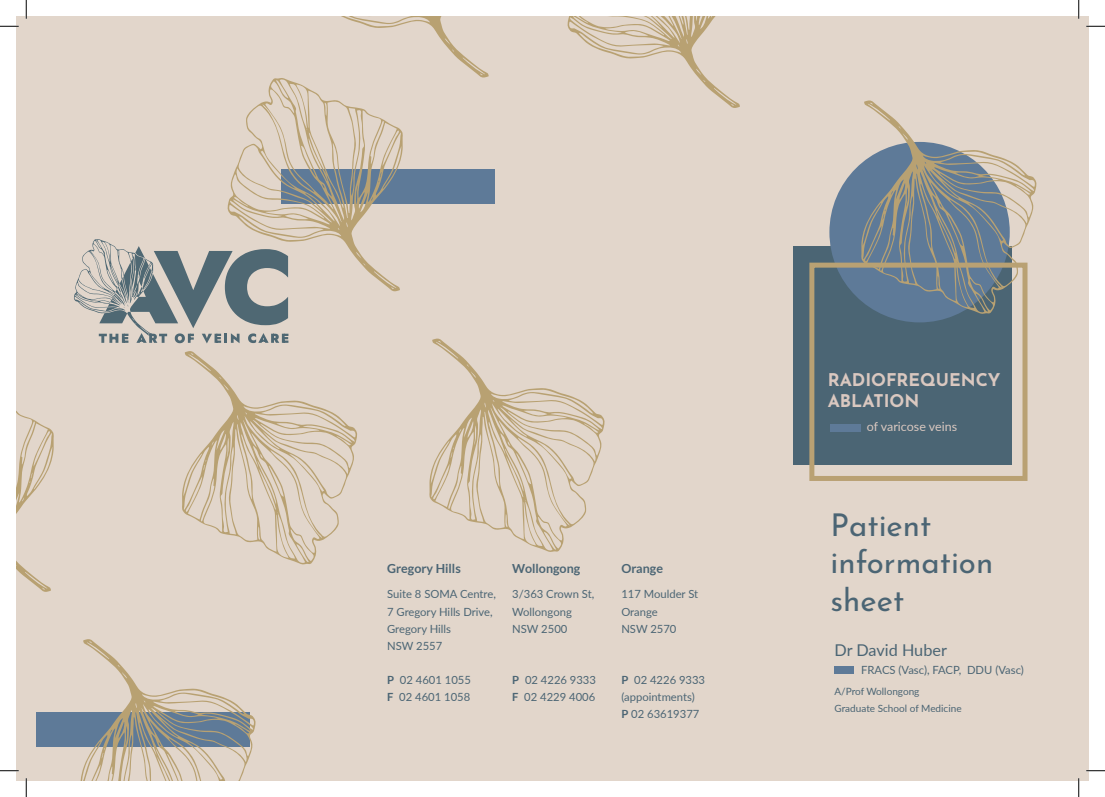
<style>
.page{position:relative;width:1105px;height:797px;background:#fff}
.page>*{position:absolute;margin:0;border:0;box-sizing:border-box;transform-origin:0 0}
.t1{font:31.25px/37.5px "Josefin Sans";color:#4b6574}
.t2{font:700 17.5px/21px "Josefin Sans";color:#dac8c0}
.t3{font:16.25px "Lato";color:#4b6574}
.t4{font:700 12.5px "Lato";color:#4b6574}
.t5{font:12.5px "Lato";color:#dac8c0}
.t6{font:11.25px/17px "Lato";color:#4b6574}
.t7{font:10px/17px "Lato";color:#4b6574}
.s1{font-weight:700}
</style>
<div class="page">
<div style="left:16px;top:16px;width:1073px;height:764px;background:#e2d6cb"></div>
<div style="left:282px;top:169px;width:213px;height:34px;background:#5e7a98"></div>
<svg style="left:341px;top:16px;width:148px;height:62px"></svg>
<svg style="left:567px;top:16px;width:173px;height:92px"></svg>
<svg style="left:227px;top:78px;width:176px;height:213px"></svg>
<svg style="left:429px;top:338px;width:176px;height:214px"></svg>
<svg style="left:182px;top:351px;width:175px;height:213px"></svg>
<svg style="left:16px;top:411px;width:38px;height:181px"></svg>
<div style="left:36px;top:711px;width:214px;height:35px;background:#5e7a98"></div>
<svg style="left:80px;top:639px;width:176px;height:141px"></svg>
<div style="left:794px;top:247px;width:218px;height:218px;background:#4b6574"></div>
<div style="left:829px;top:142px;width:181px;height:180px;background:#5e7a98;border-radius:50%"></div>
<div style="left:809px;top:262px;width:219px;height:219px;border:5px solid #b9a173"></div>
<svg style="left:861px;top:100px;width:176px;height:214px"></svg>
<div style="left:831px;top:424px;width:30px;height:7px;background:#5e7a98"></div>
<svg style="left:74px;top:239px;width:214px;height:104px"></svg>
<div style="left:835px;top:665px;width:19px;height:8px;background:#5e7a98"></div>
<svg style="left:0;top:25px;width:19px;height:2px"></svg>
<svg style="left:1086px;top:25px;width:19px;height:2px"></svg>
<svg style="left:0;top:770px;width:19px;height:1px"></svg>
<svg style="left:1086px;top:770px;width:19px;height:1px"></svg>
<svg style="left:25px;top:0;width:2px;height:19px"></svg>
<svg style="left:25px;top:778px;width:2px;height:18px"></svg>
<svg style="left:1078px;top:0;width:2px;height:19px"></svg>
<svg style="left:1078px;top:778px;width:2px;height:18px"></svg>
<p class="t4" style="left:387px;top:560px;width:75px">Gregory Hills</p>
<p class="t6" style="left:387px;top:585px;width:110px">Suite 8 SOMA Centre,<br>7 Gregory Hills Drive,<br>Gregory Hills<br>NSW 2557</p>
<p class="t6" style="left:387px;top:670px;width:85px"><span class="s1">P</span> 02 4601 1055<br><span class="s1">F</span> 02 4601 1058</p>
<p class="t4" style="left:512px;top:560px;width:70px">Wollongong</p>
<p class="t4" style="left:621px;top:560px;width:43px">Orange</p>
<p class="t6" style="left:621px;top:585px;width:78px">117 Moulder St<br>Orange<br>NSW 2570</p>
<p class="t6" style="left:512px;top:585px;width:84px">3/363 Crown St,<br>Wollongong<br>NSW 2500</p>
<p class="t6" style="left:512px;top:670px;width:85px"><span class="s1">P</span> 02 4226 9333<br><span class="s1">F</span> 02 4229 4006</p>
<p class="t6" style="left:621px;top:670px;width:85px"><span class="s1">P</span> 02 4226 9333 (appointments)<br><span class="s1">P</span> 02 63619377</p>
<h2 class="t2" style="left:828px;top:367px;width:174px">RADIOFREQUENCY<br>ABLATION</h2>
<p class="t5" style="left:867px;top:417px;width:92px">of varicose veins</p>
<h1 class="t1" style="left:831px;top:503px;width:164px">Patient information sheet</h1>
<h3 class="t3" style="left:835px;top:638px;width:114px">Dr David Huber</h3>
<p class="t6" style="left:861px;top:660px;width:164px">FRACS (Vasc), FACP, DDU (Vasc)</p>
<p class="t7" style="left:835px;top:682px;width:129px">A/Prof Wollongong<br>Graduate School of Medicine</p>
</div>
